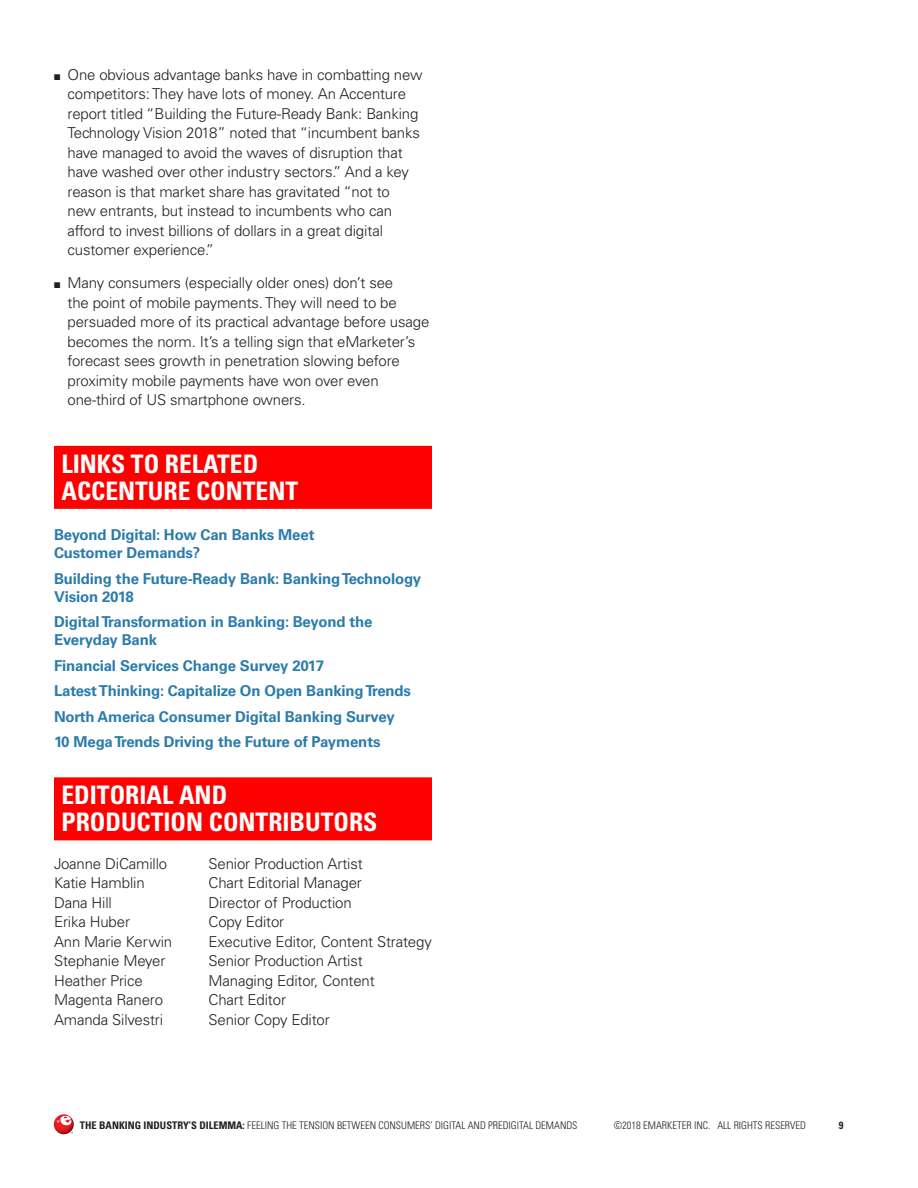
<style>
.page{position:relative;width:918px;height:1188px;background:#fff}
.page>*{position:absolute;margin:0;border:0;box-sizing:border-box;transform-origin:0 0}
.Heading_1_Links_Sect{font:700 condensed 25.5px/27px "Univers LT Std";color:#fff}
.Heading_1_2-line{font:700 condensed 25.5px/27px "Univers LT Std";color:#fff}
.Editorial_and_Produc{font:300 15px/19.5px "Univers LT Std";letter-spacing:-.01em;color:#231f20}
.Related_Link_URL{font:700 15px/18px "Univers LT Std";letter-spacing:-.01em;color:#2b7cac}
.t1{font:300 condensed 10.5px "Univers LT Std";color:#231f20}
.t2{font:700 condensed 10.5px "Univers LT Std";color:#231f20}
.s1{font-weight:700}
</style>
<div class="page">
<svg style="left:54px;top:1114px;width:20px;height:20px"></svg>
<svg style="left:56px;top:1116px;width:15px;height:9px"></svg>
<div style="left:54px;top:446px;width:378px;height:63px;background:#f00"></div>
<div style="left:54px;top:777px;width:378px;height:63px;background:#f00"></div>
<p class="Editorial_and_Produc" style="left:68px;top:65px;width:357px;text-indent:-14px">■ One obvious advantage banks have in combatting new competitors: They have lots of money. An Accenture report titled “Building the Future-Ready Bank: Banking Technology Vision 2018” noted that “incumbent banks have managed to avoid the waves of disruption that have washed over other industry sectors.” And a key reason is that market share has gravitated “not to<br>new entrants, but instead to incumbents who can afford to invest billions of dollars in a great digital customer experience.”</p>
<p class="Editorial_and_Produc" style="left:68px;top:273px;width:363px;text-indent:-14px">■ Many consumers (especially older ones) don’t see<br>the point of mobile payments. They will need to be persuaded more of its practical advantage before usage becomes the norm. It’s a telling sign that eMarketer’s forecast sees growth in penetration slowing before proximity mobile payments have won over even one-third of US smartphone owners.</p>
<p class="Heading_1_2-line" style="left:62px;top:450px;width:238px">LINKS TO RELATED<br>ACCENTURE CONTENT</p>
<p class="Related_Link_URL" style="left:54px;top:526px;width:262px">Beyond Digital: How Can Banks Meet<br>Customer Demands?</p>
<p class="Related_Link_URL" style="left:54px;top:570px;width:369px">Building the Future-Ready Bank: Banking Technology<br>Vision 2018</p>
<p class="Related_Link_URL" style="left:54px;top:613px;width:320px">Digital Transformation in Banking: Beyond the<br>Everyday Bank</p>
<p class="Related_Link_URL" style="left:54px;top:657px;width:272px">Financial Services Change Survey 2017</p>
<p class="Related_Link_URL" style="left:54px;top:682px;width:359px">Latest Thinking: Capitalize On Open Banking Trends</p>
<p class="Related_Link_URL" style="left:54px;top:708px;width:342px">North America Consumer Digital Banking Survey</p>
<p class="Related_Link_URL" style="left:54px;top:733px;width:328px">10 Mega Trends Driving the Future of Payments</p>
<p class="Heading_1_Links_Sect" style="left:62px;top:782px;width:317px">EDITORIAL AND<br>PRODUCTION CONTRIBUTORS</p>
<p class="Editorial_and_Produc" style="left:54px;top:854px;width:115px">Joanne DiCamillo</p>
<p class="Editorial_and_Produc" style="left:208px;top:854px;width:156px">Senior Production Artist</p>
<p class="Editorial_and_Produc" style="left:54px;top:873px;width:92px">Katie Hamblin</p>
<p class="Editorial_and_Produc" style="left:208px;top:873px;width:155px">Chart Editorial Manager</p>
<p class="Editorial_and_Produc" style="left:54px;top:893px;width:59px">Dana Hill</p>
<p class="Editorial_and_Produc" style="left:208px;top:893px;width:145px">Director of Production</p>
<p class="Editorial_and_Produc" style="left:54px;top:912px;width:78px">Erika Huber</p>
<p class="Editorial_and_Produc" style="left:208px;top:912px;width:77px">Copy Editor</p>
<p class="Editorial_and_Produc" style="left:54px;top:932px;width:120px">Ann Marie Kerwin</p>
<p class="Editorial_and_Produc" style="left:208px;top:932px;width:225px">Executive Editor, Content Strategy</p>
<p class="Editorial_and_Produc" style="left:54px;top:951px;width:113px">Stephanie Meyer</p>
<p class="Editorial_and_Produc" style="left:208px;top:951px;width:156px">Senior Production Artist</p>
<p class="Editorial_and_Produc" style="left:54px;top:971px;width:90px">Heather Price</p>
<p class="Editorial_and_Produc" style="left:208px;top:971px;width:168px">Managing Editor, Content</p>
<p class="Editorial_and_Produc" style="left:54px;top:990px;width:111px">Magenta Ranero</p>
<p class="Editorial_and_Produc" style="left:208px;top:990px;width:79px">Chart Editor</p>
<p class="Editorial_and_Produc" style="left:54px;top:1010px;width:111px">Amanda Silvestri</p>
<p class="Editorial_and_Produc" style="left:208px;top:1010px;width:123px">Senior Copy Editor</p>
<p class="t1" style="left:80px;top:1119px;width:499px"><span class="s1">THE BANKING INDUSTRY’S DILEMMA:</span> FEELING THE TENSION BETWEEN CONSUMERS’ DIGITAL AND PREDIGITAL DEMANDS</p>
<p class="t1" style="left:614px;top:1119px;width:194px">©2018 EMARKETER INC. ALL RIGHTS RESERVED</p>
<p class="t2" style="left:839px;top:1119px;width:6px">9</p>
</div>
